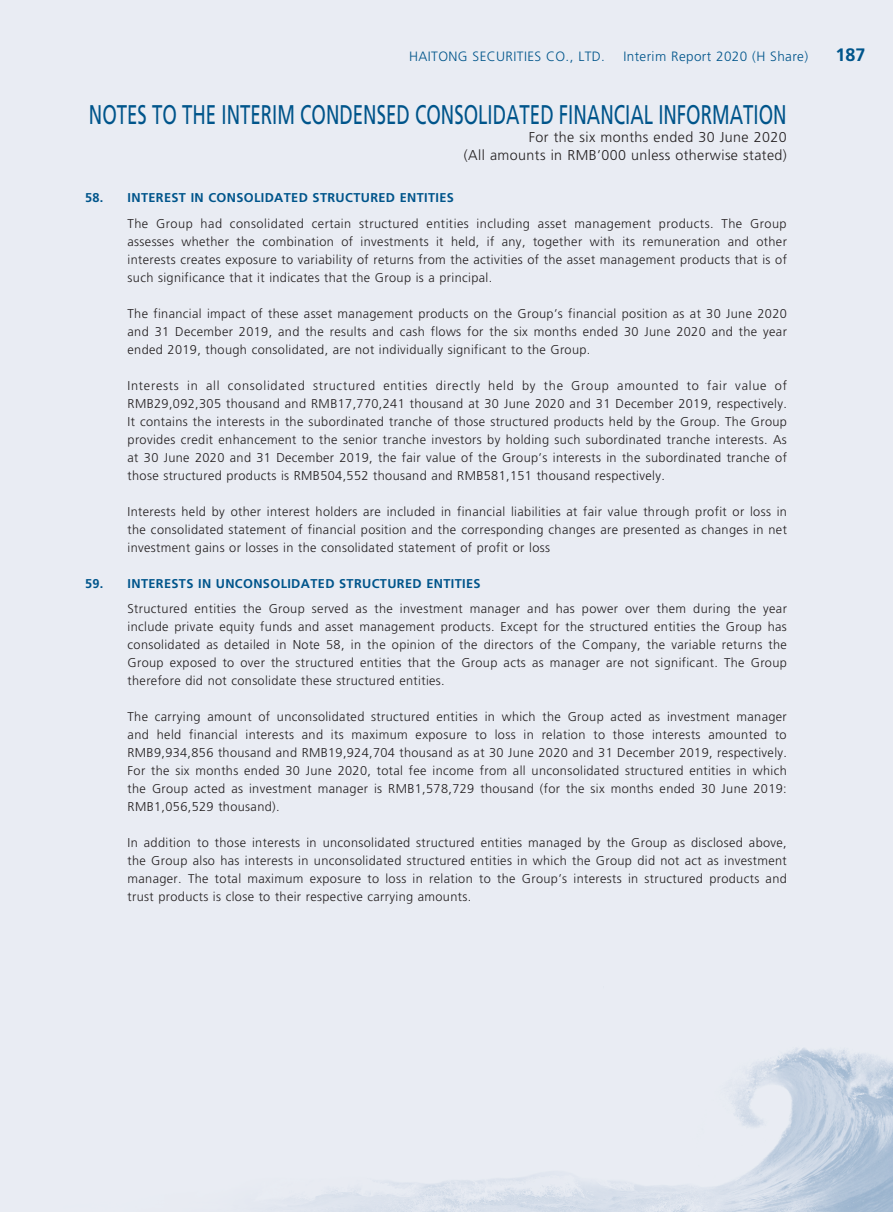
<style>
.page{position:relative;width:893px;height:1212px;background:#e9ecf3}
.page>*{position:absolute;margin:0;border:0;box-sizing:border-box;transform-origin:0 0}
.t1{font:27px "Frutiger LT Std";color:#00558b;scale:.69 1}
.t2{font:700 18px "Frutiger LT Std";color:#00558b}
.t3{font:300 14.25px/18px "Frutiger LT Std";letter-spacing:.03em;color:#231f20;text-align:right}
.t4{font:300 13.5px "Frutiger LT Std";letter-spacing:.03em;color:#00558b}
.t5{font:300 12.75px/18px "Frutiger LT Std";letter-spacing:.03em;color:#231f20;text-align:justify}
.t6{font:700 12.75px "Frutiger LT Std";letter-spacing:.03em;color:#00558b}
</style>
<div class="page">
<img style="left:271px;top:1048px;width:622px;height:164px">
<p class="t4" style="left:409px;top:49px;width:197px">HAITONG SECURITIES CO., LTD.</p>
<p class="t4" style="left:623px;top:49px;width:186px">Interim Report 2020 (H Share)</p>
<h2 class="t2" style="left:835px;top:44px;width:32px">187</h2>
<h1 class="t1" style="left:89px;top:99px;width:1013px">NOTES TO THE INTERIM CONDENSED CONSOLIDATED FINANCIAL INFORMATION</h1>
<p class="t3" style="left:464px;top:129px;width:324px">For the six months ended 30 June 2020<br>(All amounts in RMB’000 unless otherwise stated)</p>
<p class="t6" style="left:85px;top:190px;width:370px">58. INTEREST IN CONSOLIDATED STRUCTURED ENTITIES</p>
<p class="t5" style="left:128px;top:214px;width:661px">The Group had consolidated certain structured entities including asset management products. The Group assesses whether the combination of investments it held, if any, together with its remuneration and other interests creates exposure to variability of returns from the activities of the asset management products that is of such significance that it indicates that the Group is a principal.</p>
<p class="t5" style="left:128px;top:304px;width:661px">The financial impact of these asset management products on the Group’s financial position as at 30 June 2020 and 31 December 2019, and the results and cash flows for the six months ended 30 June 2020 and the year ended 2019, though consolidated, are not individually significant to the Group.</p>
<p class="t5" style="left:128px;top:376px;width:661px">Interests in all consolidated structured entities directly held by the Group amounted to fair value of RMB29,092,305 thousand and RMB17,770,241 thousand at 30 June 2020 and 31 December 2019, respectively.<br>It contains the interests in the subordinated tranche of those structured products held by the Group. The Group provides credit enhancement to the senior tranche investors by holding such subordinated tranche interests. As at 30 June 2020 and 31 December 2019, the fair value of the Group’s interests in the subordinated tranche of those structured products is RMB504,552 thousand and RMB581,151 thousand respectively.</p>
<p class="t5" style="left:128px;top:502px;width:661px">Interests held by other interest holders are included in financial liabilities at fair value through profit or loss in the consolidated statement of financial position and the corresponding changes are presented as changes in net investment gains or losses in the consolidated statement of profit or loss</p>
<p class="t6" style="left:85px;top:576px;width:397px">59. INTERESTS IN UNCONSOLIDATED STRUCTURED ENTITIES</p>
<p class="t5" style="left:128px;top:600px;width:661px">Structured entities the Group served as the investment manager and has power over them during the year include private equity funds and asset management products. Except for the structured entities the Group has consolidated as detailed in Note 58, in the opinion of the directors of the Company, the variable returns the Group exposed to over the structured entities that the Group acts as manager are not significant. The Group therefore did not consolidate these structured entities.</p>
<p class="t5" style="left:128px;top:708px;width:661px">The carrying amount of unconsolidated structured entities in which the Group acted as investment manager and held financial interests and its maximum exposure to loss in relation to those interests amounted to RMB9,934,856 thousand and RMB19,924,704 thousand as at 30 June 2020 and 31 December 2019, respectively.<br>For the six months ended 30 June 2020, total fee income from all unconsolidated structured entities in which the Group acted as investment manager is RMB1,578,729 thousand (for the six months ended 30 June 2019:<br>RMB1,056,529 thousand).</p>
<p class="t5" style="left:128px;top:834px;width:661px">In addition to those interests in unconsolidated structured entities managed by the Group as disclosed above, the Group also has interests in unconsolidated structured entities in which the Group did not act as investment manager. The total maximum exposure to loss in relation to the Group’s interests in structured products and trust products is close to their respective carrying amounts.</p>
</div>
